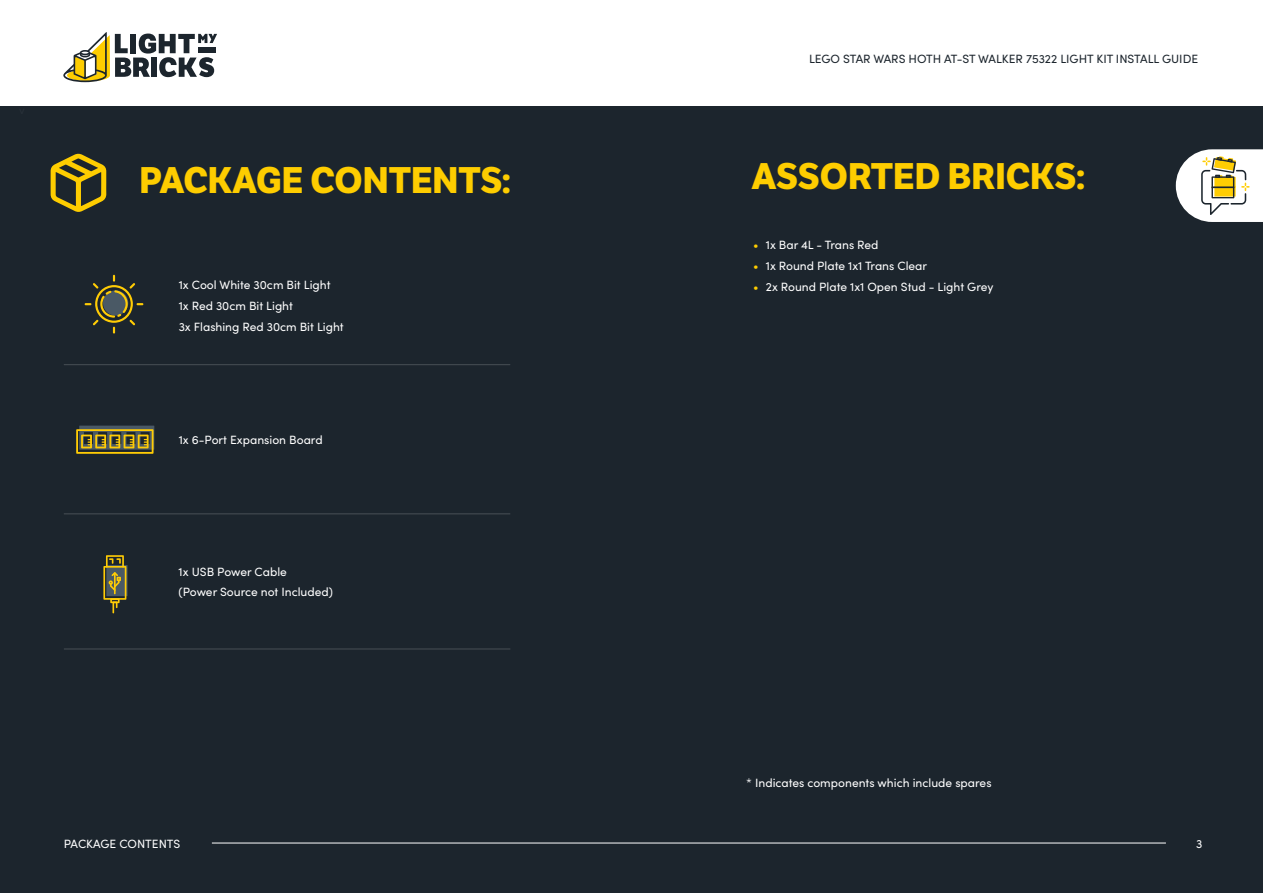
<style>
.page{position:relative;width:1263px;height:893px;background:#fff}
.page>*{position:absolute;margin:0;border:0;box-sizing:border-box;transform-origin:0 0}
.t1{font:700 36px "LFT Etica";color:#fecd00}
.t2{font:12px/21px "Sofia Pro";color:#fff}
.t3{font:12px "Sofia Pro";color:#1c252d}
.s1{color:#fecd00}
</style>
<div class="page">
<svg style="left:63px;top:32px;width:154px;height:50px"></svg>
<div style="left:0;top:106px;width:1263px;height:787px;background:#1c252d"></div>
<hr style="left:212px;top:843px;width:954px;height:1px;background:#fff">
<svg style="left:85px;top:275px;width:58px;height:59px"></svg>
<svg style="left:76px;top:426px;width:78px;height:28px"></svg>
<div style="left:106px;top:565px;width:22px;height:31px;background:#95893c"></div>
<svg style="left:103px;top:555px;width:23px;height:58px"></svg>
<svg style="left:51px;top:153px;width:55px;height:59px"></svg>
<svg style="left:1176px;top:149px;width:87px;height:73px;background:#d9d6c6"></svg>
<hr style="left:64px;top:364px;width:446px;height:1px;background:#fff">
<hr style="left:64px;top:514px;width:446px;height:1px;background:#fff">
<hr style="left:64px;top:649px;width:446px;height:1px;background:#fff">
<p class="t3" style="left:809px;top:50px;width:391px">LEGO STAR WARS HOTH AT-ST WALKER 75322 LIGHT KIT INSTALL GUIDE</p>
<h1 class="t1" style="left:140px;top:158px;width:373px">PACKAGE CONTENTS:</h1>
<h1 class="t1" style="left:751px;top:155px;width:335px">ASSORTED BRICKS:</h1>
<p class="t2" style="left:179px;top:273px;width:167px">1x Cool White 30cm Bit Light<br>1x Red 30cm Bit Light<br>3x Flashing Red 30cm Bit Light</p>
<p class="t2" style="left:179px;top:428px;width:146px">1x 6-Port Expansion Board</p>
<p class="t2" style="left:179px;top:562px;width:156px;line-height:19.5px">1x USB Power Cable<br>(Power Source not Included)</p>
<p class="t2" style="left:753px;top:233px;width:127px"><span class="s1">•</span> 1x Bar 4L - Trans Red</p>
<p class="t2" style="left:753px;top:254px;width:176px"><span class="s1">•</span> 1x Round Plate 1x1 Trans Clear</p>
<p class="t2" style="left:753px;top:275px;width:242px"><span class="s1">•</span> 2x Round Plate 1x1 Open Stud - Light Grey</p>
<p class="t2" style="left:746px;top:772px;width:247px">* Indicates components which include spares</p>
<p class="t2" style="left:64px;top:832px;width:118px">PACKAGE CONTENTS</p>
<p class="t2" style="left:1196px;top:832px;width:8px">3</p>
</div>
